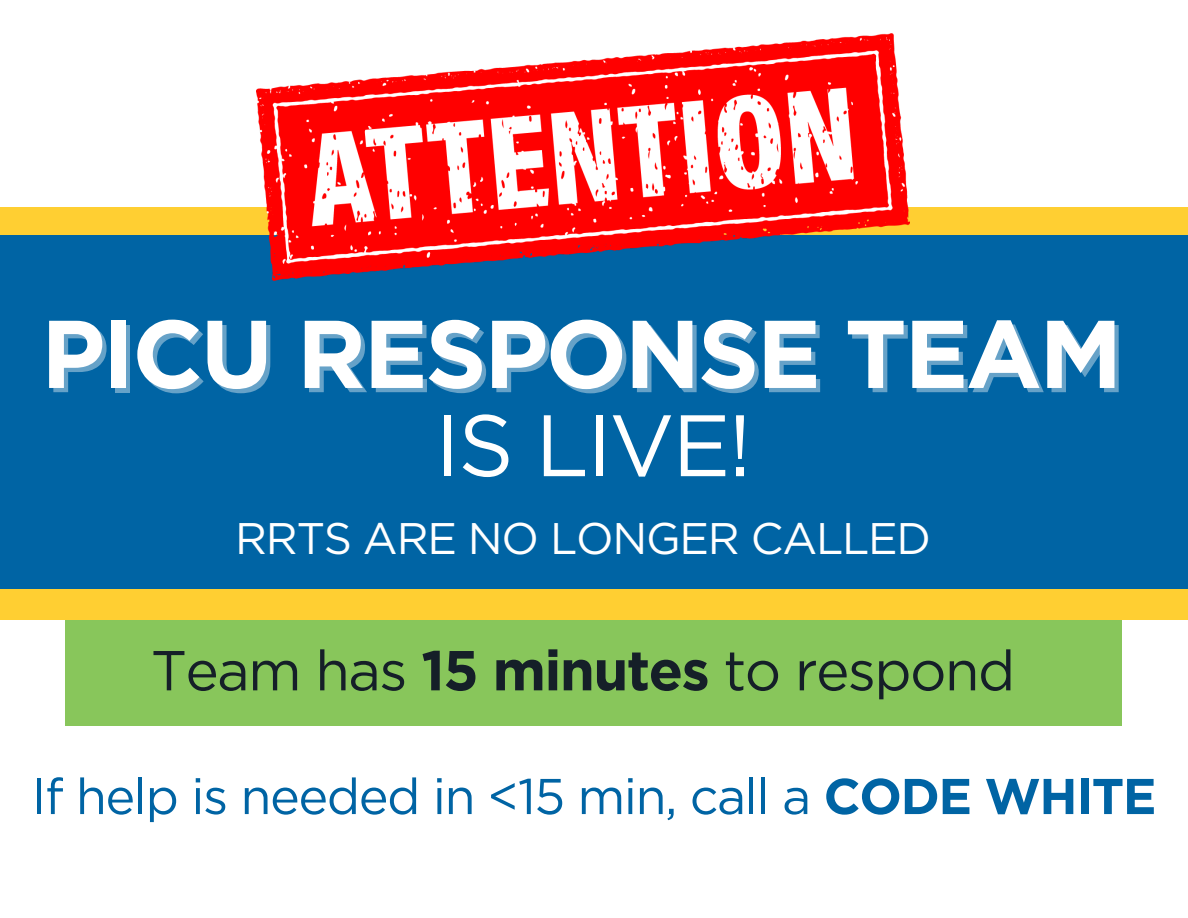
<style>
.page{position:relative;width:1188px;height:918px;background:#fff}
.page>*{position:absolute;margin:0;border:0;box-sizing:border-box;transform-origin:0 0}
.t1{font:700 96px "Gotham";letter-spacing:-.025em;color:#fff}
.t2{font:87px "Gotham";letter-spacing:-.025em;color:#fff}
.t3{font:56.25px "Gotham";letter-spacing:-.025em;color:#151f28}
.t4{font:50.25px "Gotham";letter-spacing:-.025em;color:#0064a4}
.t5{font:44.25px "Gotham";letter-spacing:-.025em;color:#fff}
.s1{font-weight:700}
</style>
<div class="page">
<div style="left:65px;top:515px;width:1057px;height:210px;background:#88c65b"></div>
<div style="left:0;top:207px;width:1188px;height:413px;background:#ffcf32"></div>
<div style="left:0;top:235px;width:1188px;height:354px;background:#0064a4"></div>
<img style="left:256px;top:33px;width:654px;height:248px">
<h1 class="t1" style="left:41px;top:296px;width:1083px">PICU RESPONSE TEAM</h1>
<p class="t2" style="left:435px;top:393px;width:318px">IS LIVE!</p>
<h3 class="t5" style="left:235px;top:511px;width:697px">RRTS ARE NO LONGER CALLED</h3>
<p class="t3" style="left:151px;top:636px;width:866px">Team has <span class="s1">15 minutes</span> to respond</p>
<h4 class="t4" style="left:32px;top:766px;width:1126px">If help is needed in &lt;15 min, call a <span class="s1">CODE WHITE</span></h4>
</div>
